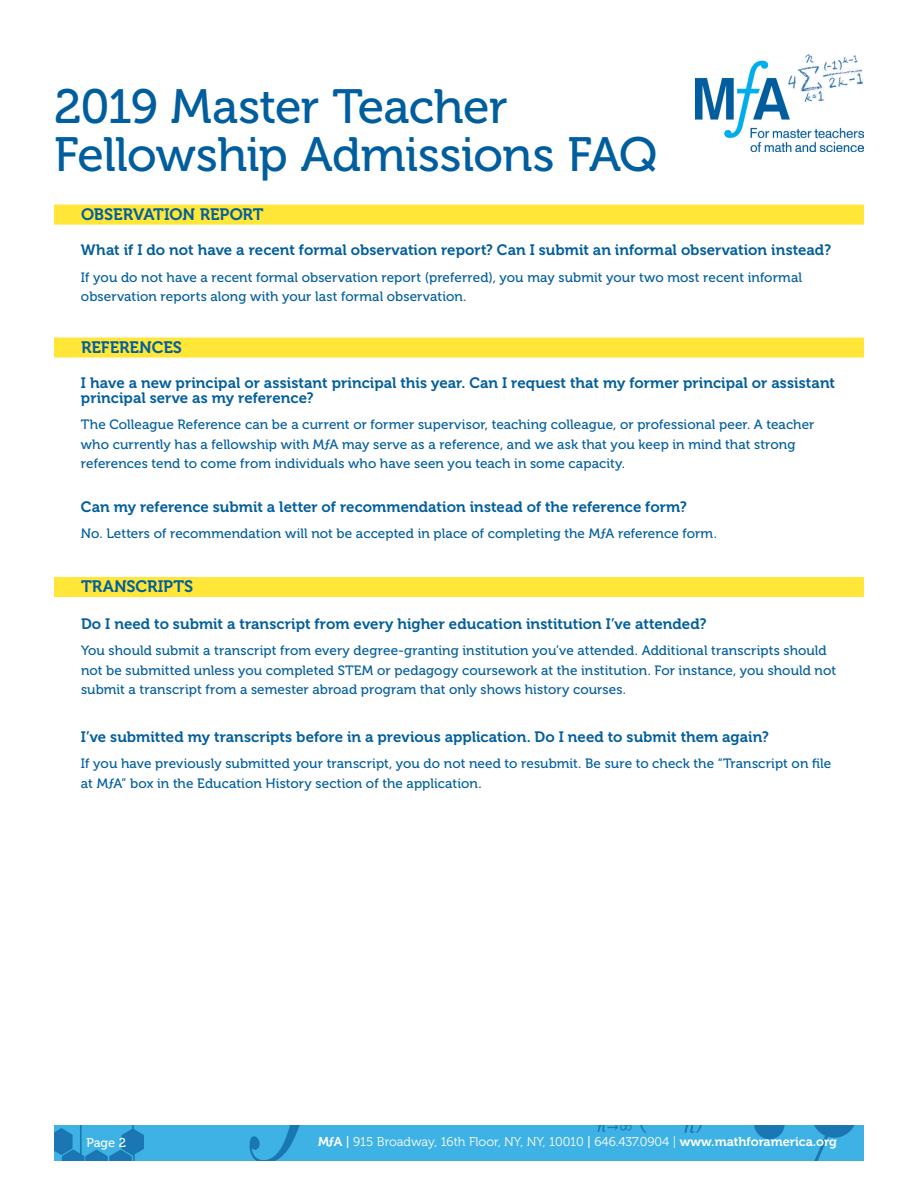
<style>
.page{position:relative;width:918px;height:1188px;background:#fff}
.page>*{position:absolute;margin:0;border:0;box-sizing:border-box;transform-origin:0 0}
.t1{font:48px/48px "Museo 500";letter-spacing:-.015em;color:#005e9e}
.Intro_Paragraph{font:16.5px "Museo 700";letter-spacing:-.005em;color:#005e9e}
.H2_first{font:15px/15px "Museo 700";letter-spacing:.005em;color:#005e9e}
.H2_first-2{font:13.5px/19.5px "Museo 500";letter-spacing:.005em;color:#005e9e}
.t2{font:12.75px "Museo 300";color:#fff}
.t3{font:12.75px "Museo 500";color:#fff}
.s1{font-family:"Museo 700"}
.s2{font-family:"Museo 500"}
</style>
<div class="page">
<img style="left:54px;top:1125px;width:810px;height:36px">
<img style="left:696px;top:54px;width:168px;height:97px">
<div style="left:54px;top:338px;width:810px;height:20px;background:#ffe637;border:2px solid #ffe637"></div>
<div style="left:54px;top:577px;width:810px;height:20px;background:#ffe637"></div>
<div style="left:54px;top:205px;width:810px;height:20px;background:#ffe637;border:2px solid #ffe637"></div>
<p class="t1" style="left:54px;top:83px;width:605px">2019 Master Teacher<br>Fellowship Admissions FAQ</p>
<p class="Intro_Paragraph" style="left:81px;top:205px;width:184px">OBSERVATION REPORT</p>
<p class="H2_first" style="left:81px;top:243px;width:752px">What if I do not have a recent formal observation report? Can I submit an informal observation instead?</p>
<p class="H2_first-2" style="left:81px;top:267px;width:723px">If you do not have a recent formal observation report (preferred), you may submit your two most recent informal observation reports along with your last formal observation.</p>
<p class="Intro_Paragraph" style="left:81px;top:338px;width:103px">REFERENCES</p>
<p class="H2_first" style="left:81px;top:375px;width:756px">I have a new principal or assistant principal this year. Can I request that my former principal or assistant principal serve as my reference?</p>
<p class="H2_first-2" style="left:81px;top:415px;width:735px">The Colleague Reference can be a current or former supervisor, teaching colleague, or professional peer. A teacher who currently has a fellowship with MƒA may serve as a reference, and we ask that you keep in mind that strong references tend to come from individuals who have seen you teach in some capacity.</p>
<p class="H2_first" style="left:81px;top:499px;width:607px">Can my reference submit a letter of recommendation instead of the reference form?</p>
<p class="H2_first-2" style="left:81px;top:524px;width:637px">No. Letters of recommendation will not be accepted in place of completing the MƒA reference form.</p>
<p class="Intro_Paragraph" style="left:81px;top:578px;width:114px">TRANSCRIPTS</p>
<p class="H2_first" style="left:81px;top:616px;width:627px">Do I need to submit a transcript from every higher education institution I’ve attended?</p>
<p class="H2_first-2" style="left:81px;top:641px;width:757px">You should submit a transcript from every degree-granting institution you’ve attended. Additional transcripts should not be submitted unless you completed STEM or pedagogy coursework at the institution. For instance, you should not submit a transcript from a semester abroad program that only shows history courses.</p>
<p class="H2_first" style="left:81px;top:729px;width:690px">I’ve submitted my transcripts before in a previous application. Do I need to submit them again?</p>
<p class="H2_first-2" style="left:81px;top:754px;width:752px">If you have previously submitted your transcript, you do not need to resubmit. Be sure to check the “Transcript on file at MƒA” box in the Education History section of the application.</p>
<p class="t3" style="left:86px;top:1136px;width:41px">Page 2</p>
<p class="t2" style="left:318px;top:1135px;width:520px"><span class="s1">MƒA</span> <span class="s2">|</span> 915 Broadway, 16th Floor, NY, NY, 10010 <span class="s2">|</span> 646.437.0904 | <span class="s1">www.mathforamerica.org</span></p>
</div>
